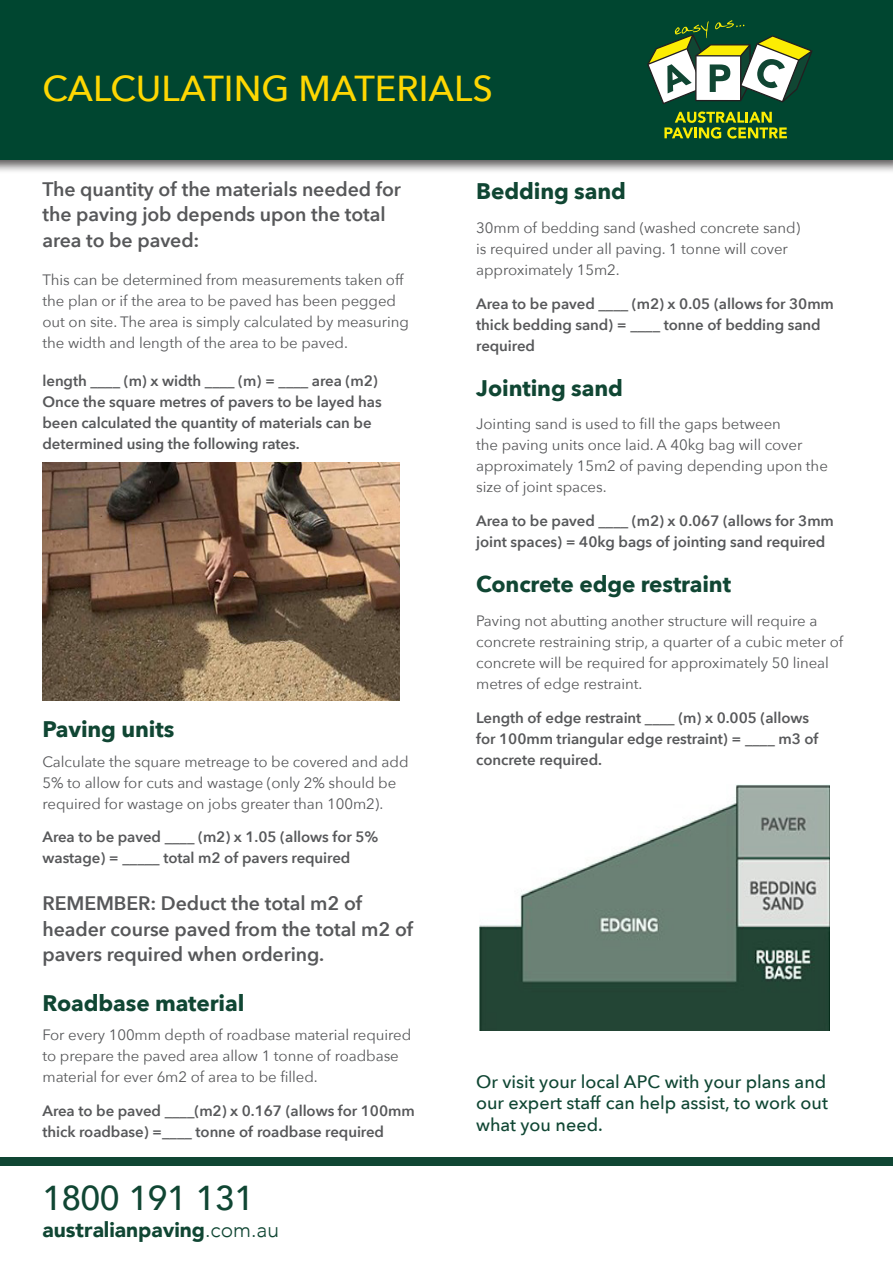
<style>
.page{position:relative;width:893px;height:1263px;background:#fff}
.page>*{position:absolute;margin:0;border:0;box-sizing:border-box;transform-origin:0 0}
.t1{font:500 36px "Avenir Next";color:#fed702}
.t2{font:500 34.5px "Avenir";color:#104633}
.APC_body{font:700 22.5px "Avenir Next";letter-spacing:-.005em;color:#104633}
.APC_sub_heading{font:700 22.5px "Avenir Next";letter-spacing:-.005em;color:#104633}
.t3{font:900 21px "Avenir";color:#104633}
.APC_sub_heading-2{font:600 19.5px/25.5px "Avenir Next";letter-spacing:-.005em;color:#57585a}
.t4{font:500 18px/21.6px "Avenir Next";color:#104633;text-align:justify}
.APC_body-2{font:15px/21px "Avenir Next";letter-spacing:-.005em;color:#57585a}
.APC_body-3{font:600 15px/21px "Avenir Next";letter-spacing:-.005em;color:#57585a}
.APC_sub_heading-3{font:15px/21px "Avenir Next";letter-spacing:-.005em;color:#57585a}
.APC_sub_heading-4{font:600 15px/21px "Avenir Next";letter-spacing:-.005em;color:#57585a}
.s1{font-weight:300}
</style>
<div class="page">
<div style="left:0;top:0;width:893px;height:174px;background:#231f20;opacity:.75"></div>
<div style="left:0;top:0;width:893px;height:159px;background:#004630"></div>
<svg style="left:664px;top:112px;width:123px;height:27px"></svg>
<svg style="left:647px;top:20px;width:165px;height:84px"></svg>
<div style="left:0;top:1157px;width:893px;height:9px;background:#104633"></div>
<img style="left:479px;top:784px;width:350px;height:246px">
<img style="left:43px;top:463px;width:357px;height:238px">
<p class="t1" style="left:43px;top:58px;width:452px">CALCULATING MATERIALS</p>
<p class="APC_sub_heading-2" style="left:43px;top:176px;width:360px">The quantity of the materials needed for the paving job depends upon the total area to be paved:</p>
<p class="APC_sub_heading-3" style="left:43px;top:269px;width:368px">This can be determined from measurements taken off the plan or if the area to be paved has been pegged out on site. The area is simply calculated by measuring the width and length of the area to be paved.</p>
<p class="APC_sub_heading-4" style="left:43px;top:370px;width:341px">length ____ (m) x width ____ (m) = ____ area (m2)<br>Once the square metres of pavers to be layed has been calculated the quantity of materials can be determined using the following rates.</p>
<p class="APC_sub_heading" style="left:43px;top:710px;width:133px">Paving units</p>
<p class="APC_body-2" style="left:43px;top:750px;width:368px">Calculate the square metreage to be covered and add<br>5% to allow for cuts and wastage (only 2% should be required for wastage on jobs greater than 100m2).</p>
<p class="APC_body-3" style="left:43px;top:826px;width:337px">Area to be paved ____ (m2) x 1.05 (allows for 5% wastage) = _____ total m2 of pavers required</p>
<p class="APC_sub_heading-2" style="left:43px;top:890px;width:372px">REMEMBER: Deduct the total m2 of header course paved from the total m2 of pavers required when ordering.</p>
<p class="APC_sub_heading" style="left:43px;top:983px;width:203px">Roadbase material</p>
<p class="APC_body-2" style="left:43px;top:1024px;width:370px">For every 100mm depth of roadbase material required to prepare the paved area allow 1 tonne of roadbase material for ever 6m2 of area to be filled.</p>
<p class="APC_body-3" style="left:43px;top:1100px;width:374px">Area to be paved ____(m2) x 0.167 (allows for 100mm thick roadbase) =____ tonne of roadbase required</p>
<p class="t2" style="left:43px;top:1168px;width:213px">1800 191 131</p>
<p class="t3" style="left:43px;top:1211px;width:238px">australianpaving<span class="s1">.com.au</span></p>
<p class="APC_body" style="left:476px;top:172px;width:151px">Bedding sand</p>
<p class="APC_body-2" style="left:476px;top:216px;width:325px">30mm of bedding sand (washed concrete sand) is required under all paving. 1 tonne will cover approximately 15m2.</p>
<p class="APC_body-3" style="left:476px;top:292px;width:359px">Area to be paved ____ (m2) x 0.05 (allows for 30mm thick bedding sand) = ____ tonne of bedding sand required</p>
<p class="APC_body" style="left:476px;top:368px;width:148px">Jointing sand</p>
<p class="APC_body-2" style="left:476px;top:413px;width:353px">Jointing sand is used to fill the gaps between<br>the paving units once laid. A 40kg bag will cover approximately 15m2 of paving depending upon the size of joint spaces.</p>
<p class="APC_body-3" style="left:476px;top:510px;width:359px">Area to be paved ____ (m2) x 0.067 (allows for 3mm joint spaces) = 40kg bags of jointing sand required</p>
<p class="APC_body" style="left:476px;top:565px;width:256px">Concrete edge restraint</p>
<p class="APC_body-2" style="left:476px;top:609px;width:368px">Paving not abutting another structure will require a concrete restraining strip, a quarter of a cubic meter of concrete will be required for approximately 50 lineal metres of edge restraint.</p>
<p class="APC_body-3" style="left:476px;top:706px;width:344px">Length of edge restraint ____ (m) x 0.005 (allows for 100mm triangular edge restraint) = ____ m3 of concrete required.</p>
<p class="t4" style="left:476px;top:1070px;width:353px">Or visit your local APC with your plans and our expert staff can help assist, to work out what you need.</p>
</div>
